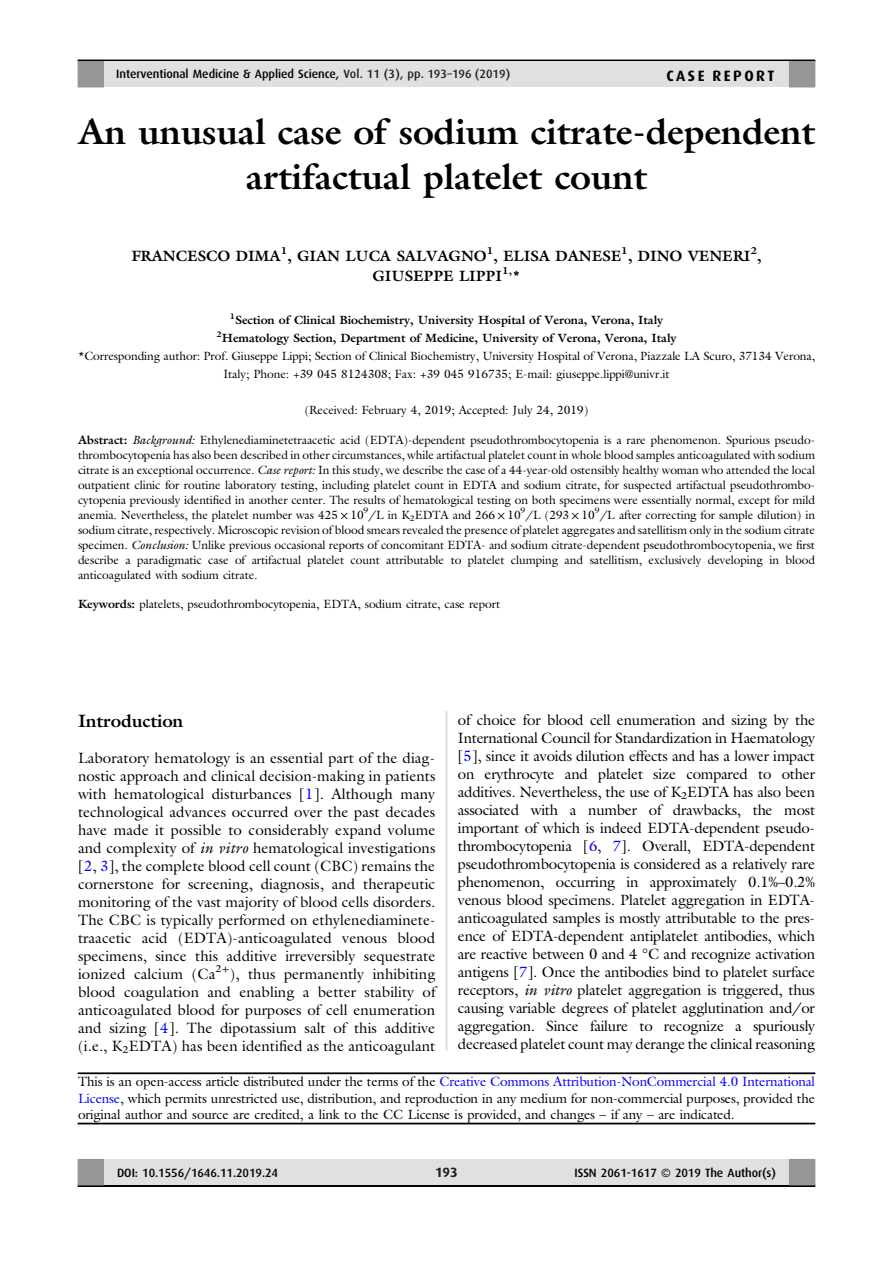
<style>
.page{position:relative;width:893px;height:1263px;background:#fff}
.page>*{position:absolute;margin:0;border:0;box-sizing:border-box;transform-origin:0 0}
.t1{font:36px/45px "Adv OT99 b 3 f 401.B";color:#000;text-align:center}
.t2{font:18px "Adv OT99 b 3 f 401.B";color:#000}
.t3{font:15px/18px "Adv O Taa 37 b 08 f";color:#000;text-align:justify}
.t4{font:15px/19.5px "Adv OT99 b 3 f 401.B";color:#000;text-align:center}
.t5{font:15px "Adv OT7831 f 00 c.B";letter-spacing:.17em;color:#000}
.t6{font:13.5px/16.5px "Adv O Taa 37 b 08 f";color:#000;text-align:justify}
.t7{font:700 13.5px "Dax";color:#231f20}
.t8{font:12px/15px "Adv O Taa 37 b 08 f";color:#000;text-align:center}
.t9{font:12px "Adv OT63370 f 88";color:#000}
.s1{font-family:"Dax";font-weight:500;color:#231f20}
.s2{font-family:"Adv OT99 b 3 f 401.B"}
.s3{font-family:"Adv O Tcc 237494.I"}
.s4{font-family:"Adv O Taa 37 b 08 f+fb"}
.s5{font-family:"Adv OT8608 a 8 d 1"}
.s6{color:#00f}
.s7{font-style:inherit}
</style>
<div class="page">
<hr style="left:445px;top:711px;width:2px;height:340px;background:#e0e0e0">
<div style="left:78px;top:1073px;width:737px;height:1px;border:1px solid #000"></div>
<div style="left:78px;top:1123px;width:737px;height:1px;border:1px solid #000"></div>
<div style="left:78px;top:60px;width:736px;height:1px;border:1px solid #000"></div>
<div style="left:78px;top:61px;width:736px;height:26px;background:#e0e0e0"></div>
<div style="left:789px;top:61px;width:25px;height:26px;background:#969696"></div>
<div style="left:78px;top:61px;width:25px;height:26px;background:#969696"></div>
<div style="left:78px;top:1185px;width:736px;height:1px;border:1px solid #000"></div>
<div style="left:78px;top:1159px;width:736px;height:26px;background:#e0e0e0"></div>
<div style="left:789px;top:1159px;width:25px;height:26px;background:#969696"></div>
<div style="left:78px;top:1159px;width:25px;height:26px;background:#969696"></div>
<p class="t9" style="left:116px;top:67px;width:395px">Interventional Medicine &amp; Applied Science, <span class="s1">Vol. 11 (3), pp. 193–196 (2019)</span></p>
<p class="t5" style="left:666px;top:67px;width:110px">CASE REPORT</p>
<p class="t1" style="left:78px;top:109px;width:738px">An unusual case of sodium citrate-dependent artifactual platelet count</p>
<p class="t4" style="left:131px;top:246px;width:631px">FRANCESCO DIMA<sup>1</sup>, GIAN LUCA SALVAGNO<sup>1</sup>, ELISA DANESE<sup>1</sup>, DINO VENERI<sup>2</sup>,<br>GIUSEPPE LIPPI<sup>1,</sup>*</p>
<p class="t8" style="left:78px;top:311px;width:738px;line-height:18px"><sup>1</sup><span class="s2">Section of Clinical Biochemistry, University Hospital of Verona, Verona, Italy<br></span><sup>2</sup><span class="s2">Hematology Section, Department of Medicine, University of Verona, Verona, Italy<br></span>*Corresponding author: Prof. Giuseppe Lippi; Section of Clinical Biochemistry, University Hospital of Verona, Piazzale LA Scuro, 37134 Verona, Italy; Phone: +39 045 8124308; Fax: +39 045 916735; E-mail: giuseppe.lippi@univr.it</p>
<p class="t8" style="left:305px;top:402px;width:285px">(Received: February 4, 2019; Accepted: July 24, 2019)</p>
<p class="t8" style="left:78px;top:432px;width:738px;text-align:justify"><span class="s2">Abstract:</span> <span class="s3">Background:</span> Ethylenediaminetetraacetic acid (EDTA)-dependent pseudothrombocytopenia is a rare phenomenon. Spurious pseudo&shy;thrombocytopenia has also been described in other circumstances, while artifactual platelet count in whole blood samples anticoagulated with sodium citrate is an exceptional occurrence. <span class="s3">Case report:</span> In this study, we describe the case of a 44-year-old ostensibly healthy woman who attended the local outpatient clinic for routine laboratory testing, including platelet count in EDTA and sodium citrate, for suspected artifactual pseudothrombo&shy;cytopenia previously identi<span class="s4">fi</span>ed in another center. The results of hematological testing on both specimens were essentially normal, except for mild anemia. Nevertheless, the platelet number was 425 <span class="s5">×</span> 10<sup>9</sup>/L in K<sub>2</sub>EDTA and 266 <span class="s5">×</span> 10<sup>9</sup>/L (293 <span class="s5">×</span> 10<sup>9</sup>/L after correcting for sample dilution) in sodium citrate, respectively. Microscopic revision of blood smears revealed the presence of platelet aggregates and satellitism only in the sodium citrate specimen. <span class="s3">Conclusion:</span> Unlike previous occasional reports of concomitant EDTA- and sodium citrate-dependent pseudothrombocytopenia, we <span class="s4">fi</span>rst describe a paradigmatic case of artifactual platelet count attributable to platelet clumping and satellitism, exclusively developing in blood anticoagulated with sodium citrate.</p>
<p class="t8" style="left:78px;top:597px;width:423px"><span class="s2">Keywords:</span> platelets, pseudothrombocytopenia, EDTA, sodium citrate, case report</p>
<p class="t3" style="left:458px;top:710px;width:359px">of choice for blood cell enumeration and sizing by the International Council for Standardization in Haematology [<span class="s6">5</span>], since it avoids dilution effects and has a lower impact on erythrocyte and platelet size compared to other additives. Nevertheless, the use of K<sub>2</sub>EDTA has also been associated with a number of drawbacks, the most important of which is indeed EDTA-dependent pseudo&shy;thrombocytopenia [<span class="s6">6</span>, <span class="s6">7</span>]. Overall, EDTA-dependent pseudothrombocytopenia is considered as a relatively rare phenomenon, occurring in approximately 0.1%<span class="s7">–</span>0.2% venous blood specimens. Platelet aggregation in EDTA&shy;anticoagulated samples is mostly attributable to the pres&shy;ence of EDTA-dependent antiplatelet antibodies, which are reactive between 0 and 4 °C and recognize activation antigens [<span class="s6">7</span>]. Once the antibodies bind to platelet surface receptors, <span class="s3">in vitro</span> platelet aggregation is triggered, thus causing variable degrees of platelet agglutination and/or aggregation. Since failure to recognize a spuriously decreased platelet count may derange the clinical reasoning</p>
<p class="t6" style="left:78px;top:1073px;width:738px">This is an open-access article distributed under the terms of the <span class="s6">Creative Commons Attribution-NonCommercial 4.0 International License</span>, which permits unrestricted use, distribution, and reproduction in any medium for non-commercial purposes, provided the original author and source are credited, a link to the CC License is provided, and changes <span class="s7">–</span> if any <span class="s7">–</span> are indicated.</p>
<p class="t2" style="left:78px;top:710px;width:107px">Introduction</p>
<p class="t3" style="left:78px;top:748px;width:359px">Laboratory hematology is an essential part of the diag&shy;nostic approach and clinical decision-making in patients with hematological disturbances [<span class="s6">1</span>]. Although many technological advances occurred over the past decades have made it possible to considerably expand volume and complexity of <span class="s3">in vitro</span> hematological investigations [<span class="s6">2</span>, <span class="s6">3</span>], the complete blood cell count (CBC) remains the cornerstone for screening, diagnosis, and therapeutic monitoring of the vast majority of blood cells disorders.<br>The CBC is typically performed on ethylenediaminete&shy;traacetic acid (EDTA)-anticoagulated venous blood specimens, since this additive irreversibly sequestrate ionized calcium (Ca<sup>2</sup><sup>+</sup>), thus permanently inhibiting blood coagulation and enabling a better stability of anticoagulated blood for purposes of cell enumeration and sizing [<span class="s6">4</span>]. The dipotassium salt of this additive (i.e., K<sub>2</sub>EDTA) has been identi<span class="s4">fi</span>ed as the anticoagulant</p>
<p class="t7" style="left:435px;top:1165px;width:24px">193</p>
<p class="t9" style="left:117px;top:1166px;width:162px">DOI: 10.1556/1646.11.2019.24</p>
<p class="t9" style="left:574px;top:1166px;width:203px">ISSN 2061-1617 © 2019 The Author(s)</p>
</div>
